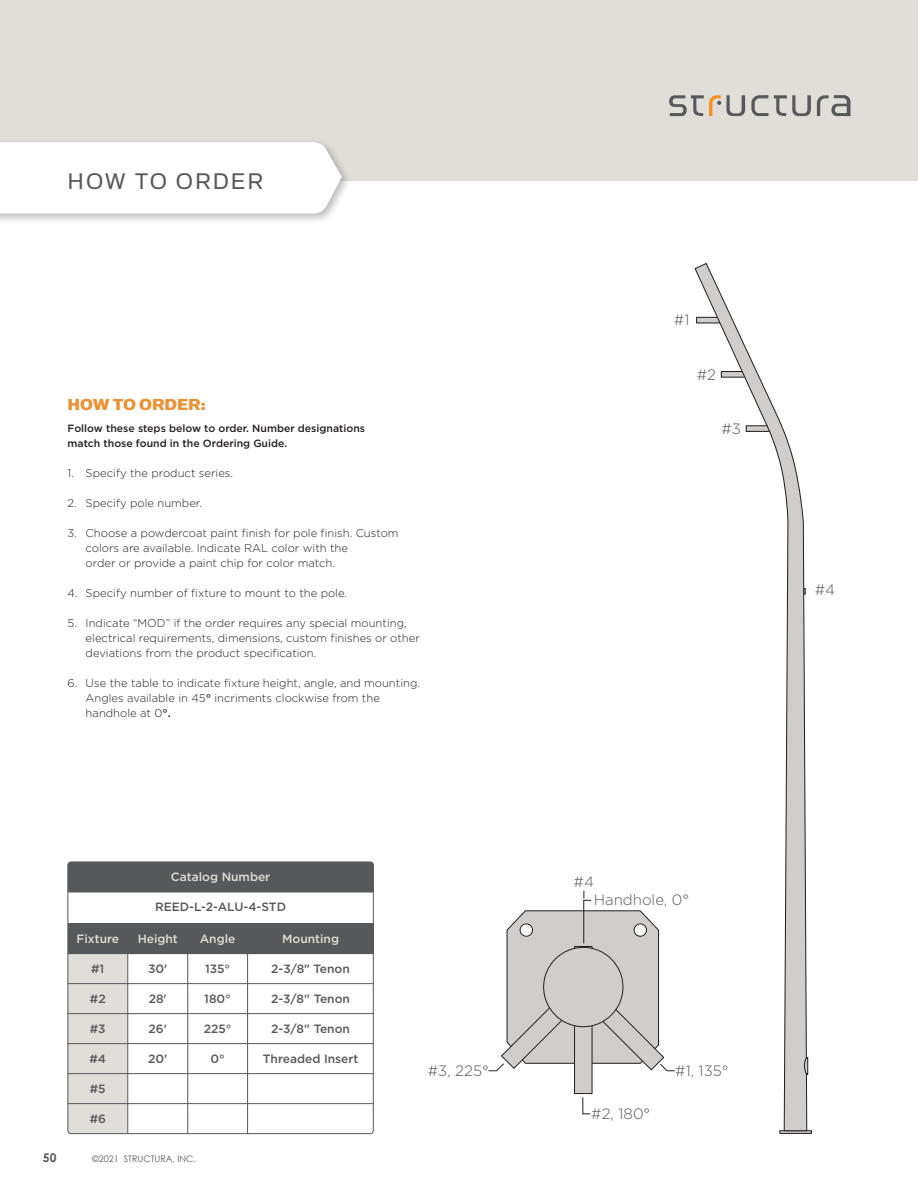
<style>
.page{position:relative;width:918px;height:1188px;background:#fff}
.page>*{position:absolute;margin:0;border:0;box-sizing:border-box;transform-origin:0 0}
.t1{font:25.5px "Simian Text Orangutan";letter-spacing:.075em;color:#57585a}
.t2{font:18px "Simian Text Chimpanzee";color:#e89335}
.t3{font:300 15px/18px "Gotham";color:#57585a}
.t4{font:500 12px "Gotham";color:#57585a}
.t5{font:500 12px "Gotham";color:#e0ded8}
.t6{font:700 12px "Century Gothic";color:#57585a}
.t7{font:300 11.25px/15px "Gotham";color:#231f20}
.t8{font:500 10.5px/15px "Gotham";color:#231f20}
.t9{font:9px "Century Gothic";color:#57585a}
.s1{font-weight:500}
</style>
<div class="page">
<div style="left:0;top:0;width:918px;height:181px;background:#e0ded8"></div>
<svg style="left:669px;top:95px;width:52px;height:21px"></svg>
<svg style="left:727px;top:95px;width:18px;height:21px"></svg>
<svg style="left:751px;top:95px;width:17px;height:21px"></svg>
<svg style="left:774px;top:95px;width:37px;height:21px"></svg>
<svg style="left:817px;top:95px;width:33px;height:21px"></svg>
<div style="left:0;top:138px;width:352px;height:87px;background:#231f20;opacity:.3"></div>
<div style="left:0;top:142px;width:342px;height:72px;background:#fff"></div>
<div style="left:70px;top:954px;width:57px;height:178px;background:#e0ded8"></div>
<hr style="left:127px;top:923px;width:1px;height:211px;background:#57585a">
<hr style="left:68px;top:953px;width:306px;height:1px;background:#57585a">
<hr style="left:68px;top:983px;width:306px;height:1px;background:#57585a">
<hr style="left:68px;top:1013px;width:306px;height:1px;background:#57585a">
<hr style="left:68px;top:1043px;width:306px;height:1px;background:#57585a">
<hr style="left:68px;top:1073px;width:306px;height:1px;background:#57585a">
<hr style="left:68px;top:1103px;width:306px;height:1px;background:#57585a">
<hr style="left:187px;top:923px;width:1px;height:211px;background:#57585a">
<hr style="left:247px;top:923px;width:1px;height:211px;background:#57585a">
<div style="left:68px;top:923px;width:305px;height:31px;background:#57585a"></div>
<div style="left:68px;top:862px;width:306px;height:30px;background:#57585a"></div>
<div style="left:779px;top:1130px;width:33px;height:4px;border:1px solid #231f20"></div>
<svg style="left:694px;top:263px;width:114px;height:869px"></svg>
<svg style="left:803px;top:1057px;width:6px;height:18px"></svg>
<div style="left:575px;top:987px;width:17px;height:107px;background:#cfcecd"></div>
<div style="left:574px;top:986px;width:18px;height:108px;border:1px solid #231f20"></div>
<svg style="left:582px;top:1097px;width:9px;height:18px"></svg>
<svg style="left:488px;top:891px;width:187px;height:181px"></svg>
<h1 class="t1" style="left:68px;top:167px;width:197px">HOW TO ORDER</h1>
<h2 class="t2" style="left:68px;top:394px;width:139px">HOW TO ORDER:</h2>
<p class="t8" style="left:68px;top:421px;width:299px">Follow these steps below to order. Number designations match those found in the Ordering Guide.</p>
<p class="t7" style="left:68px;top:466px;width:167px">1. Specify the product series.</p>
<p class="t7" style="left:68px;top:496px;width:136px">2. Specify pole number.</p>
<p class="t7" style="left:86px;top:526px;width:314px;text-indent:-18px">3. Choose a powdercoat paint finish for pole finish. Custom colors are available. Indicate RAL color with the<br>order or provide a paint chip for color match.</p>
<p class="t7" style="left:68px;top:586px;width:281px">4. Specify number of fixture to mount to the pole.</p>
<p class="t7" style="left:86px;top:616px;width:336px;text-indent:-18px">5. Indicate “MOD” if the order requires any special mounting, electrical requirements, dimensions, custom finishes or other deviations from the product specification.</p>
<p class="t7" style="left:86px;top:676px;width:336px;text-indent:-18px">6. Use the table to indicate fixture height, angle, and mounting.<br>Angles available in 45<span class="s1">°</span> incriments clockwise from the handhole at 0<span class="s1">°.</span></p>
<h3 class="t3" style="left:674px;top:311px;width:17px">#1</h3>
<h3 class="t3" style="left:697px;top:365px;width:21px">#2</h3>
<h3 class="t3" style="left:721px;top:419px;width:21px">#3</h3>
<p class="t5" style="left:77px;top:932px;width:44px">Fixture</p>
<p class="t4" style="left:91px;top:962px;width:15px">#1</p>
<p class="t4" style="left:90px;top:992px;width:17px">#2</p>
<p class="t4" style="left:90px;top:1022px;width:17px">#3</p>
<p class="t4" style="left:90px;top:1052px;width:18px">#4</p>
<p class="t4" style="left:90px;top:1082px;width:17px">#5</p>
<p class="t4" style="left:90px;top:1112px;width:18px">#6</p>
<p class="t5" style="left:171px;top:870px;width:101px">Catalog Number</p>
<p class="t4" style="left:155px;top:900px;width:133px">REED-L-2-ALU-4-STD</p>
<p class="t5" style="left:138px;top:932px;width:42px">Height</p>
<p class="t4" style="left:148px;top:962px;width:21px">30'</p>
<p class="t4" style="left:149px;top:992px;width:20px">28'</p>
<p class="t4" style="left:149px;top:1022px;width:20px">26'</p>
<p class="t4" style="left:148px;top:1052px;width:21px">20'</p>
<p class="t5" style="left:200px;top:932px;width:37px">Angle</p>
<p class="t4" style="left:205px;top:962px;width:27px">135°</p>
<p class="t4" style="left:204px;top:992px;width:28px">180°</p>
<p class="t4" style="left:204px;top:1022px;width:29px">225°</p>
<p class="t4" style="left:210px;top:1052px;width:16px">0°</p>
<p class="t5" style="left:282px;top:932px;width:59px">Mounting</p>
<p class="t4" style="left:271px;top:962px;width:80px">2-3/8" Tenon</p>
<p class="t4" style="left:271px;top:992px;width:80px">2-3/8" Tenon</p>
<p class="t4" style="left:271px;top:1022px;width:80px">2-3/8" Tenon</p>
<p class="t4" style="left:263px;top:1052px;width:97px">Threaded Insert</p>
<p class="t6" style="left:43px;top:1150px;width:15px">50</p>
<p class="t9" style="left:92px;top:1153px;width:105px">©2021 STRUCTURA, INC.</p>
<h3 class="t3" style="left:594px;top:873px;width:97px;text-indent:-20px">#4<br>Handhole, 0°</h3>
<h3 class="t3" style="left:428px;top:1061px;width:63px">#3, 225°</h3>
<h3 class="t3" style="left:675px;top:1061px;width:55px">#1, 135°</h3>
<h3 class="t3" style="left:591px;top:1105px;width:61px">#2, 180°</h3>
<h3 class="t3" style="left:815px;top:581px;width:22px">#4</h3>
</div>
